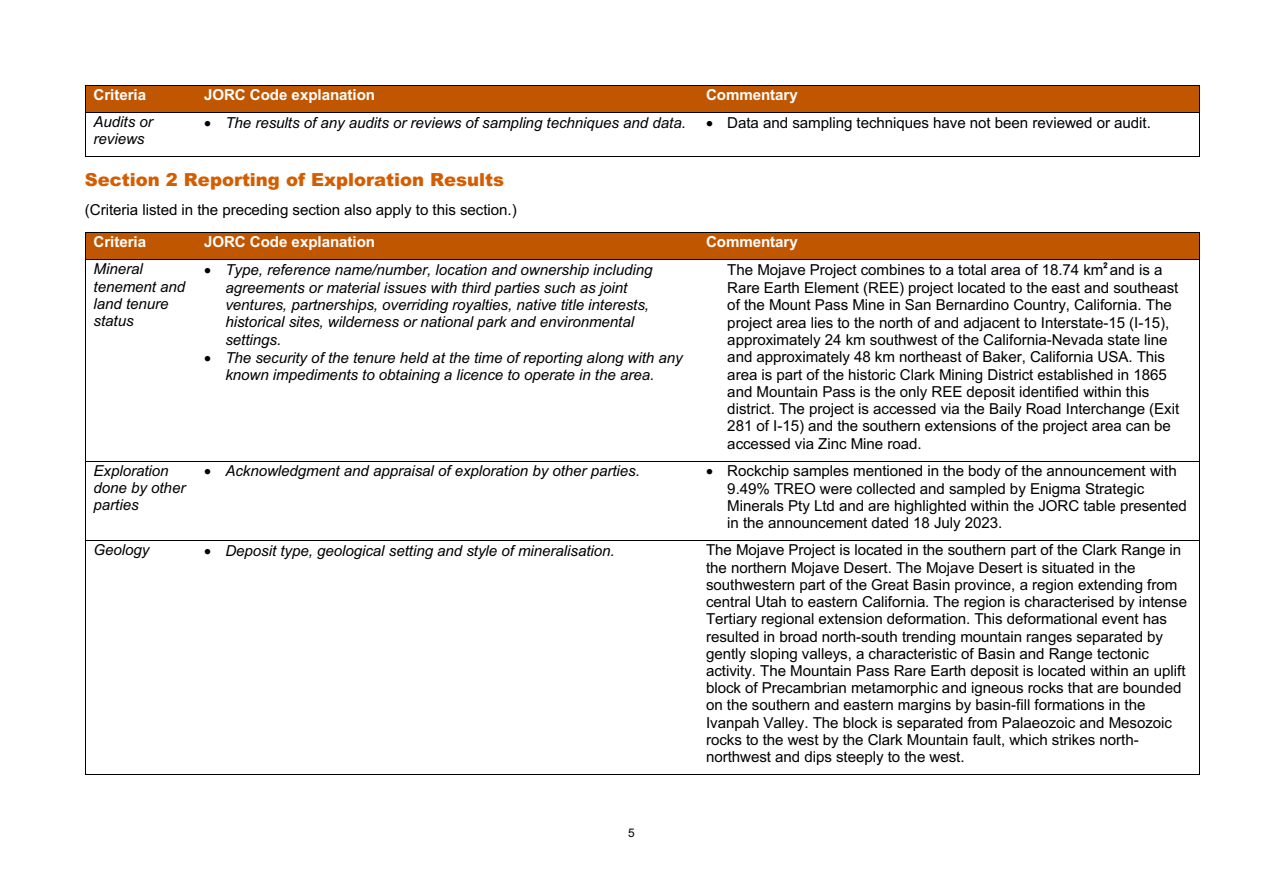
<style>
.page{position:relative;width:1263px;height:893px;background:#fff}
.page>*{position:absolute;margin:0;border:0;box-sizing:border-box;transform-origin:0 0}
.t1{font:900 18px "Arial";color:#d35d00}
.t2{font:15.15px/17.2px "Arial";letter-spacing:-.005em;color:#000}
.t3{font:italic 15.15px/17.2px "Arial";letter-spacing:-.005em;color:#000}
.t4{font:700 15.15px "Arial";letter-spacing:-.005em;color:#fff}
.t5{font:11.85px "Arial";color:#000}
.s1{font-family:"Staatliches"}
</style>
<div class="page">
<div style="left:86px;top:86px;width:110px;height:26px;background:#c15600"></div>
<div style="left:196px;top:86px;width:502px;height:26px;background:#c15600"></div>
<div style="left:698px;top:86px;width:501px;height:26px;background:#c15600"></div>
<hr style="left:86px;top:85px;width:110px;height:1px;background:#000">
<hr style="left:197px;top:85px;width:501px;height:1px;background:#000">
<hr style="left:698px;top:85px;width:501px;height:1px;background:#000">
<svg style="left:85px;top:85px;width:1px;height:28px"></svg>
<hr style="left:86px;top:112px;width:110px;height:1px;background:#000">
<hr style="left:197px;top:112px;width:501px;height:1px;background:#000">
<hr style="left:698px;top:112px;width:501px;height:1px;background:#000">
<svg style="left:1199px;top:85px;width:1px;height:28px"></svg>
<hr style="left:85px;top:113px;width:1px;height:43px;background:#000">
<hr style="left:86px;top:156px;width:110px;height:1px;background:#000">
<hr style="left:195px;top:156px;width:503px;height:1px;background:#000">
<hr style="left:697px;top:156px;width:502px;height:1px;background:#000">
<hr style="left:1199px;top:113px;width:1px;height:43px;background:#000">
<div style="left:86px;top:233px;width:110px;height:27px;background:#c15600"></div>
<div style="left:196px;top:233px;width:502px;height:27px;background:#c15600"></div>
<div style="left:698px;top:233px;width:501px;height:27px;background:#c15600"></div>
<hr style="left:86px;top:233px;width:110px;height:1px;background:#000">
<hr style="left:197px;top:233px;width:501px;height:1px;background:#000">
<hr style="left:698px;top:233px;width:501px;height:1px;background:#000">
<svg style="left:85px;top:233px;width:1px;height:27px"></svg>
<hr style="left:86px;top:260px;width:110px;height:1px;background:#000">
<hr style="left:197px;top:260px;width:501px;height:1px;background:#000">
<hr style="left:698px;top:260px;width:501px;height:1px;background:#000">
<svg style="left:1199px;top:233px;width:1px;height:27px"></svg>
<hr style="left:85px;top:260px;width:1px;height:201px;background:#000">
<hr style="left:1199px;top:260px;width:1px;height:201px;background:#000">
<hr style="left:86px;top:461px;width:110px;height:1px;background:#000">
<hr style="left:197px;top:461px;width:501px;height:1px;background:#000">
<hr style="left:698px;top:461px;width:501px;height:1px;background:#000">
<hr style="left:85px;top:462px;width:1px;height:78px;background:#000">
<hr style="left:1199px;top:462px;width:1px;height:78px;background:#000">
<hr style="left:86px;top:540px;width:110px;height:1px;background:#000">
<hr style="left:197px;top:540px;width:501px;height:1px;background:#000">
<hr style="left:698px;top:540px;width:501px;height:1px;background:#000">
<hr style="left:85px;top:541px;width:1px;height:233px;background:#000">
<hr style="left:86px;top:774px;width:110px;height:1px;background:#000">
<hr style="left:195px;top:774px;width:503px;height:1px;background:#000">
<hr style="left:697px;top:774px;width:502px;height:1px;background:#000">
<hr style="left:1199px;top:541px;width:1px;height:233px;background:#000">
<p class="t4" style="left:94px;top:86px;width:54px">Criteria</p>
<p class="t4" style="left:204px;top:86px;width:172px">JORC Code explanation</p>
<p class="t4" style="left:706px;top:86px;width:93px">Commentary</p>
<p class="t3" style="left:94px;top:113px;width:61px">Audits or reviews</p>
<p class="t3" style="left:204px;top:114px;width:483px">• The results of any audits or reviews of sampling techniques and data.</p>
<p class="t2" style="left:706px;top:114px;width:446px">• Data and sampling techniques have not been reviewed or audit.</p>
<p class="t1" style="left:85px;top:166px;width:421px">Section 2 Reporting of Exploration Results</p>
<p class="t2" style="left:85px;top:201px;width:433px">(Criteria listed in the preceding section also apply to this section.)</p>
<p class="t4" style="left:94px;top:234px;width:54px">Criteria</p>
<p class="t4" style="left:204px;top:234px;width:172px">JORC Code explanation</p>
<p class="t4" style="left:706px;top:234px;width:93px">Commentary</p>
<p class="t3" style="left:94px;top:260px;width:93px">Mineral tenement and land tenure status</p>
<p class="t3" style="left:225px;top:262px;width:429px;text-indent:-21px">• Type, reference name/number, location and ownership including agreements or material issues with third parties such as joint ventures, partnerships, overriding royalties, native title interests, historical sites, wilderness or national park and environmental settings.</p>
<p class="t3" style="left:204px;top:349px;width:480px;text-align:center">• The security of the tenure held at the time of reporting along with any known impediments to obtaining a licence to operate in the area.</p>
<p class="t2" style="left:727px;top:261px;width:453px">The Mojave Project combines to a total area of 18.74 km<span class="s1">²</span> and is a Rare Earth Element (REE) project located to the east and southeast of the Mount Pass Mine in San Bernardino Country, California. The project area lies to the north of and adjacent to Interstate-15 (I-15), approximately 24 km southwest of the California-Nevada state line and approximately 48 km northeast of Baker, California USA. This area is part of the historic Clark Mining District established in 1865 and Mountain Pass is the only REE deposit identified within this district. The project is accessed via the Baily Road Interchange (Exit 281 of I-15) and the southern extensions of the project area can be accessed via Zinc Mine road.</p>
<p class="t3" style="left:94px;top:462px;width:93px">Exploration done by other parties</p>
<p class="t3" style="left:204px;top:462px;width:437px">• Acknowledgment and appraisal of exploration by other parties.</p>
<p class="t2" style="left:727px;top:462px;width:461px;text-indent:-21px">• Rockchip samples mentioned in the body of the announcement with 9.49% TREO were collected and sampled by Enigma Strategic Minerals Pty Ltd and are highlighted within the JORC table presented in the announcement dated 18 July 2023.</p>
<p class="t3" style="left:94px;top:541px;width:57px">Geology</p>
<p class="t3" style="left:204px;top:542px;width:412px">• Deposit type, geological setting and style of mineralisation.</p>
<p class="t2" style="left:706px;top:541px;width:483px">The Mojave Project is located in the southern part of the Clark Range in the northern Mojave Desert. The Mojave Desert is situated in the southwestern part of the Great Basin province, a region extending from central Utah to eastern California. The region is characterised by intense Tertiary regional extension deformation. This deformational event has resulted in broad north-south trending mountain ranges separated by gently sloping valleys, a characteristic of Basin and Range tectonic activity. The Mountain Pass Rare Earth deposit is located within an uplift block of Precambrian metamorphic and igneous rocks that are bounded on the southern and eastern margins by basin-fill formations in the Ivanpah Valley. The block is separated from Palaeozoic and Mesozoic rocks to the west by the Clark Mountain fault, which strikes north&shy;northwest and dips steeply to the west.</p>
<p class="t5" style="left:628px;top:826px;width:8px">5</p>
</div>
